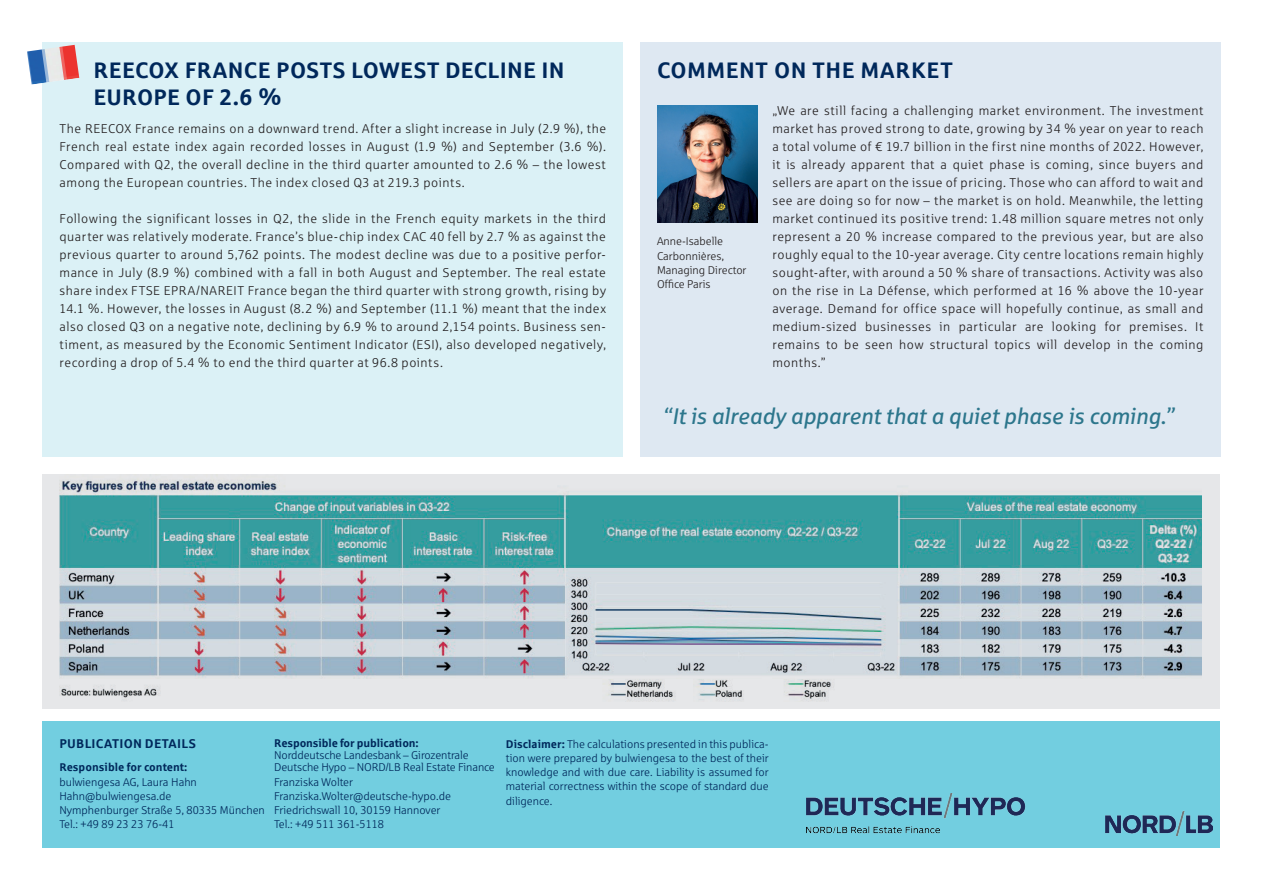
<style>
.page{position:relative;width:1263px;height:893px;background:#fff}
.page>*{position:absolute;margin:0;border:0;box-sizing:border-box;transform-origin:0 0}
.t1{font:700 22.5px "Sparkasse Rg";letter-spacing:.015em;color:#00285b}
.t2{font:italic 22.5px "Sparkasse Rg";letter-spacing:-.01em;color:#2c768c}
.t3{font:12.75px/18px "Sparkasse Lt";letter-spacing:.045em;color:#231f20;text-align:justify}
.t4{font:700 12.75px "Sparkasse Rg";letter-spacing:.02em;color:#00285b}
.t5{font:11.25px/14.2px "Sparkasse Lt";color:#00285b}
.t6{font:11.25px/14.2px "Sparkasse Lt";color:#231f20}
.t7{font:700 11.25px "Sparkasse Rg";letter-spacing:-.01em;color:#00285b}
.s1{font-family:"Sparkasse Rg";font-weight:700}
</style>
<div class="page">
<div style="left:43px;top:43px;width:580px;height:414px;background:#dbf1f6"></div>
<div style="left:640px;top:43px;width:580px;height:414px;background:#dee8f2"></div>
<div style="left:43px;top:475px;width:1177px;height:234px;background:#e6e7e9"></div>
<img style="left:60px;top:475px;width:1141px;height:228px">
<div style="left:42px;top:721px;width:1178px;height:126px;background:#72cee0"></div>
<img style="left:807px;top:793px;width:405px;height:43px">
<img style="left:27px;top:45px;width:52px;height:40px">
<img style="left:657px;top:106px;width:101px;height:117px">
<h1 class="t1" style="left:94px;top:56px;width:472px">REECOX FRANCE POSTS LOWEST DECLINE IN</h1>
<h1 class="t1" style="left:657px;top:56px;width:297px">COMMENT ON THE MARKET</h1>
<h1 class="t1" style="left:94px;top:83px;width:190px">EUROPE OF 2.6 %</h1>
<p class="t3" style="left:772px;top:101px;width:433px">„We are still facing a challenging market environment. The investment market has proved strong to date, growing by 34 % year on year to reach a total volume of € 19.7 billion in the first nine months of 2022. However, it is already apparent that a quiet phase is coming, since buyers and sellers are apart on the issue of pricing. Those who can afford to wait and see are doing so for now – the market is on hold. Meanwhile, the letting market continued its positive trend: 1.48 million square metres not only represent a 20 % increase compared to the previous year, but are also roughly equal to the 10-year average. City centre locations remain highly sought-after, with around a 50 % share of transactions. Activity was also on the rise in La Défense, which performed at 16 % above the 10-year average. Demand for office space will hopefully continue, as small and medium-sized businesses in particular are looking for premises. It remains to be seen how structural topics will develop in the coming months.”</p>
<p class="t3" style="left:60px;top:119px;width:548px">The REECOX France remains on a downward trend. After a slight increase in July (2.9 %), the French real estate index again recorded losses in August (1.9 %) and September (3.6 %).<br>Compared with Q2, the overall decline in the third quarter amounted to 2.6 % – the lowest among the European countries. The index closed Q3 at 219.3 points.</p>
<p class="t3" style="left:60px;top:209px;width:548px">Following the significant losses in Q2, the slide in the French equity markets in the third quarter was relatively moderate. France’s blue-chip index CAC 40 fell by 2.7 % as against the previous quarter to around 5,762 points. The modest decline was due to a positive perfor&shy;mance in July (8.9 %) combined with a fall in both August and September. The real estate share index FTSE EPRA/NAREIT France began the third quarter with strong growth, rising by 14.1 %. However, the losses in August (8.2 %) and September (11.1 %) meant that the index also closed Q3 on a negative note, declining by 6.9 % to around 2,154 points. Business sen&shy;timent, as measured by the Economic Sentiment Indicator (ESI), also developed negatively, recording a drop of 5.4 % to end the third quarter at 96.8 points.</p>
<p class="t6" style="left:657px;top:234px;width:91px">Anne-Isabelle<br>Carbonnières,<br>Managing Director<br>Office Paris</p>
<h1 class="t2" style="left:662px;top:402px;width:513px">“It is already apparent that a quiet phase is coming.”</h1>
<p class="t4" style="left:59px;top:736px;width:138px">PUBLICATION DETAILS</p>
<p class="t7" style="left:274px;top:736px;width:146px">Responsible for publication:</p>
<p class="t5" style="left:274px;top:749px;width:222px;line-height:12px">Norddeutsche Landesbank – Girozentrale<br>Deutsche Hypo – NORD/LB Real Estate Finance</p>
<p class="t5" style="left:274px;top:774px;width:178px">Franziska Wolter<br>Franziska.Wolter@deutsche-hypo.de<br>Friedrichswall 10, 30159 Hannover<br>Tel.: +49 511 361-5118</p>
<p class="t7" style="left:59px;top:760px;width:129px">Responsible for content:</p>
<p class="t5" style="left:59px;top:774px;width:207px">bulwiengesa AG, Laura Hahn<br>Hahn@bulwiengesa.de<br>Nymphenburger Straße 5, 80335 München<br>Tel.: +49 89 23 23 76-41</p>
<p class="t5" style="left:506px;top:736px;width:264px;text-align:justify"><span class="s1">Disclaimer:</span> The calculations presented in this publica&shy;tion were prepared by bulwiengesa to the best of their knowledge and with due care. Liability is assumed for material correctness within the scope of standard due diligence.</p>
</div>
